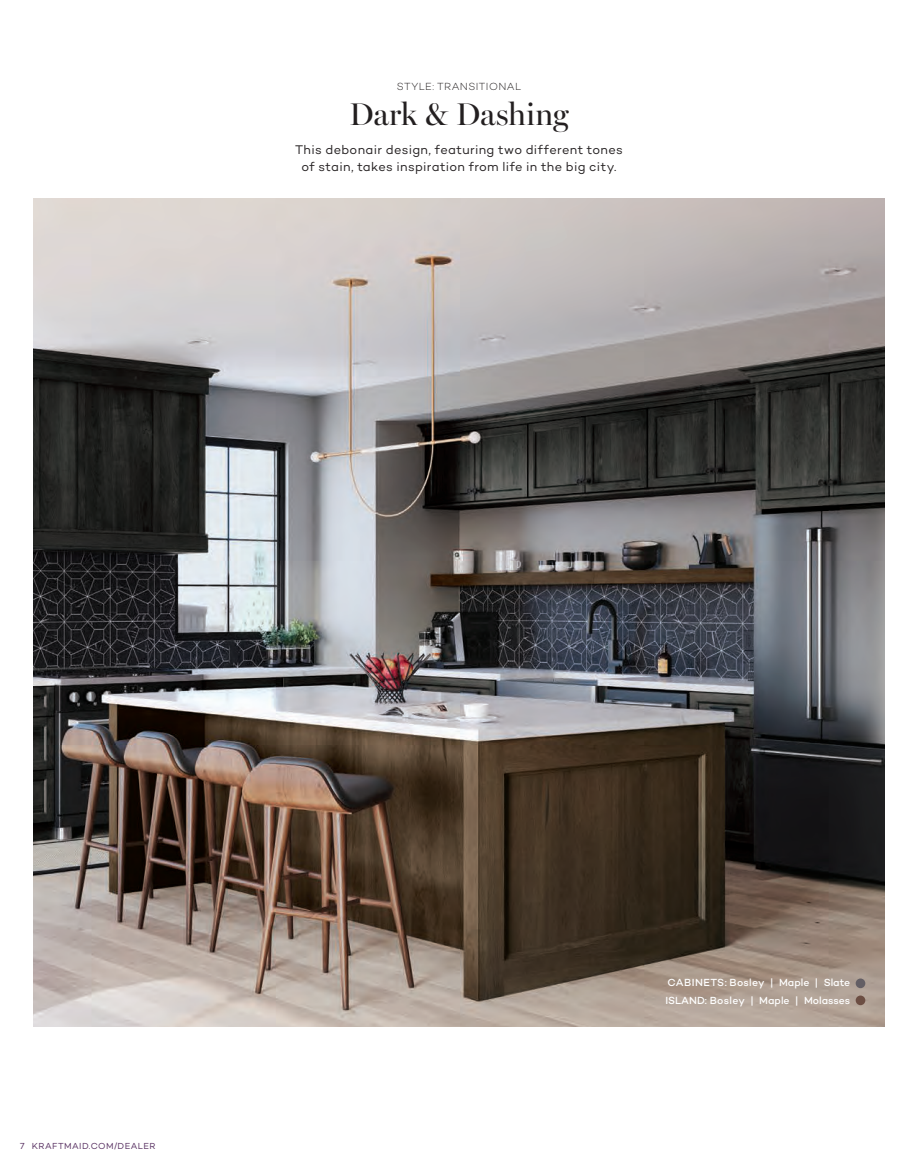
<style>
.page{position:relative;width:918px;height:1175px;background:#fff}
.page>*{position:absolute;margin:0;border:0;box-sizing:border-box;transform-origin:0 0}
.t1{font:31.5px "Miller Banner";letter-spacing:-.01em;color:#231f20}
.t2{font:12.75px/16.5px "Campton";letter-spacing:.025em;color:#231f20;text-align:center}
.t3{font:500 10.5px "Campton";color:#fff}
.t4{font:300 10.5px "Campton";letter-spacing:.04em;color:#231f20}
.t5{font:8.85px "Campton";letter-spacing:.045em;color:#552d5f}
</style>
<div class="page">
<img style="left:34px;top:198px;width:850px;height:828px">
<div style="left:856px;top:978px;width:9px;height:10px;background:#635e64;border-radius:50%"></div>
<div style="left:856px;top:995px;width:9px;height:10px;background:#6c4e43;border-radius:50%"></div>
<p class="t4" style="left:397px;top:79px;width:126px">STYLE: TRANSITIONAL</p>
<p class="t1" style="left:349px;top:95px;width:221px">Dark &amp; Dashing</p>
<p class="t2" style="left:295px;top:141px;width:329px">This debonair design, featuring two different tones of stain, takes inspiration from life in the big city.</p>
<p class="t5" style="left:20px;top:1140px;width:137px">7 KRAFTMAID.COM/DEALER</p>
<p class="t3" style="left:668px;top:975px;width:184px">CABINETS: Bosley | Maple | Slate</p>
<p class="t3" style="left:665px;top:993px;width:186px">ISLAND: Bosley | Maple | Molasses</p>
</div>
